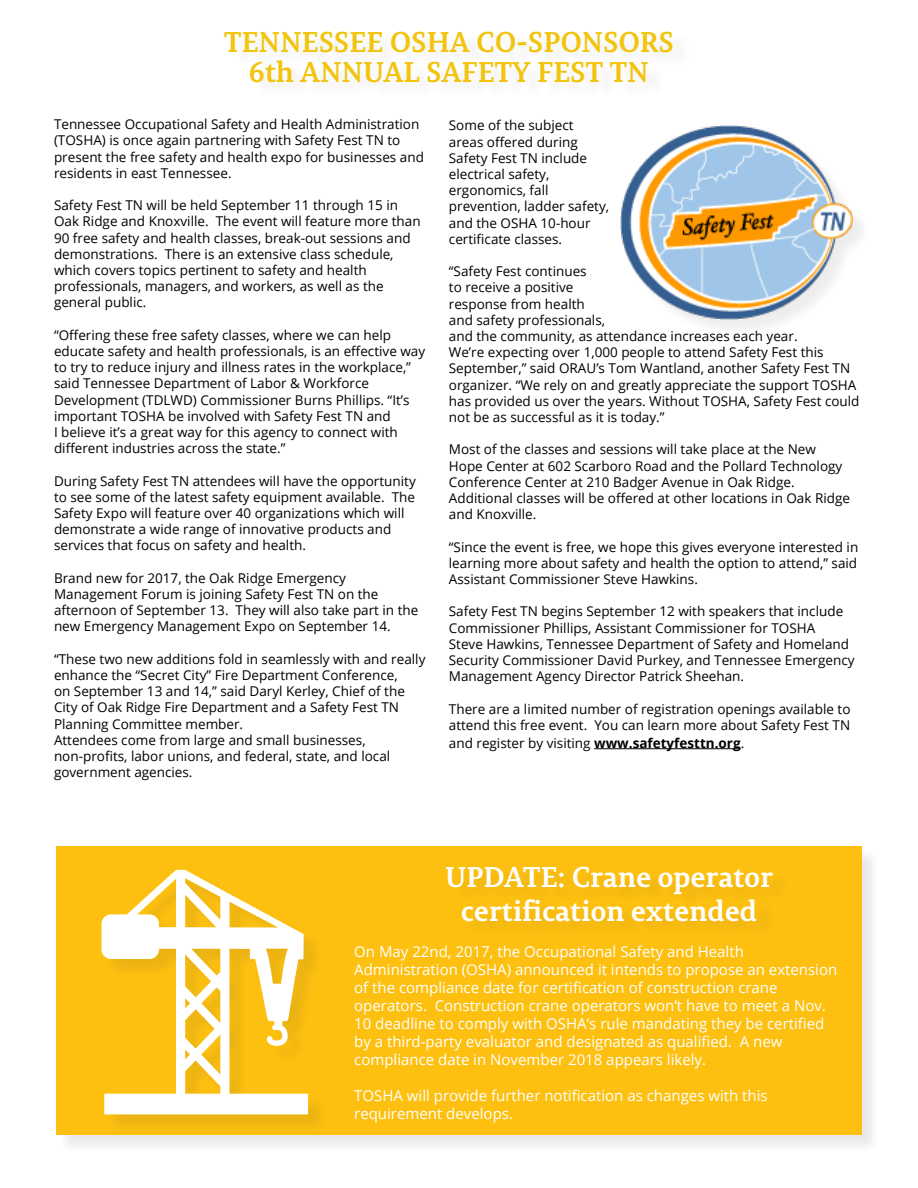
<style>
.page{position:relative;width:918px;height:1188px;background:#fff}
.page>*{position:absolute;margin:0;border:0;box-sizing:border-box;transform-origin:0 0}
.t1{font:700 28.5px/30px "Permian Slab Serif Typeface";letter-spacing:-.01em;color:#f2c40e;text-align:center}
.t2{font:700 28.5px/34.2px "Permian Slab Serif Typeface";letter-spacing:-.01em;color:#fff;text-align:center}
.t3{font:15px/18px "Open Sans";color:#fff}
.t4{font:13.5px/16.2px "Open Sans";color:#000}
.s1{font-weight:700}
</style>
<div class="page">
<div style="left:58px;top:848px;width:822px;height:305px;background:#231f20;opacity:.1"></div>
<div style="left:56px;top:846px;width:805px;height:289px;background:#fdc011"></div>
<div style="left:228px;top:31px;width:464px;height:68px;background:#fbfbfb"></div>
<hr style="left:594px;top:748px;width:147px;height:1px;background:#000">
<div style="left:623px;top:128px;width:248px;height:210px;background:#231f20;opacity:.08"></div>
<img style="left:620px;top:125px;width:232px;height:195px">
<div style="left:104px;top:872px;width:223px;height:261px;background:#231f20;opacity:.08"></div>
<svg style="left:102px;top:870px;width:206px;height:244px"></svg>
<p class="t1" style="left:224px;top:25px;width:452px">TENNESSEE OSHA CO-SPONSORS<br>6th ANNUAL SAFETY FEST TN</p>
<p class="t4" style="left:449px;top:117px;width:162px">Some of the subject areas offered during<br>Safety Fest TN include electrical safety, ergonomics, fall prevention, ladder safety, and the OSHA 10-hour certificate classes.</p>
<p class="t4" style="left:449px;top:263px;width:412px">“Safety Fest continues<br>to receive a positive<br>response from health<br>and safety professionals,<br>and the community, as attendance increases each year.<br>We’re expecting over 1,000 people to attend Safety Fest this September,” said ORAU’s Tom Wantland, another Safety Fest TN organizer. “We rely on and greatly appreciate the support TOSHA has provided us over the years. Without TOSHA, Safety Fest could not be as successful as it is today.”</p>
<p class="t4" style="left:449px;top:441px;width:403px">Most of the classes and sessions will take place at the New Hope Center at 602 Scarboro Road and the Pollard Technology Conference Center at 210 Badger Avenue in Oak Ridge.<br>Additional classes will be offered at other locations in Oak Ridge and Knoxville.</p>
<p class="t4" style="left:449px;top:538px;width:411px;text-align:justify">“Since the event is free, we hope this gives everyone interested in learning more about safety and health the option to attend,” said Assistant Commissioner Steve Hawkins.</p>
<p class="t4" style="left:449px;top:603px;width:407px">Safety Fest TN begins September 12 with speakers that include Commissioner Phillips, Assistant Commissioner for TOSHA<br>Steve Hawkins, Tennessee Department of Safety and Homeland Security Commissioner David Purkey, and Tennessee Emergency Management Agency Director Patrick Sheehan.</p>
<p class="t4" style="left:449px;top:700px;width:403px">There are a limited number of registration openings available to attend this free event. You can learn more about Safety Fest TN</p>
<p class="t4" style="left:449px;top:734px;width:297px">and register by visiting <span class="s1">www.safetyfesttn.org</span>.</p>
<p class="t4" style="left:54px;top:116px;width:372px">Tennessee Occupational Safety and Health Administration (TOSHA) is once again partnering with Safety Fest TN to present the free safety and health expo for businesses and residents in east Tennessee.</p>
<p class="t4" style="left:54px;top:197px;width:368px">Safety Fest TN will be held September 11 through 15 in Oak Ridge and Knoxville. The event will feature more than 90 free safety and health classes, break-out sessions and demonstrations. There is an extensive class schedule, which covers topics pertinent to safety and health professionals, managers, and workers, as well as the general public.</p>
<p class="t4" style="left:54px;top:326px;width:373px">“Offering these free safety classes, where we can help educate safety and health professionals, is an effective way to try to reduce injury and illness rates in the workplace,” said Tennessee Department of Labor &amp; Workforce Development (TDLWD) Commissioner Burns Phillips. “It’s important TOSHA be involved with Safety Fest TN and<br>I believe it’s a great way for this agency to connect with different industries across the state.”</p>
<p class="t4" style="left:54px;top:472px;width:363px">During Safety Fest TN attendees will have the opportunity to see some of the latest safety equipment available. The Safety Expo will feature over 40 organizations which will demonstrate a wide range of innovative products and services that focus on safety and health.</p>
<p class="t4" style="left:54px;top:569px;width:366px">Brand new for 2017, the Oak Ridge Emergency Management Forum is joining Safety Fest TN on the afternoon of September 13. They will also take part in the new Emergency Management Expo on September 14.</p>
<p class="t4" style="left:54px;top:650px;width:373px">“These two new additions fold in seamlessly with and really enhance the “Secret City” Fire Department Conference,<br>on September 13 and 14,” said Daryl Kerley, Chief of the City of Oak Ridge Fire Department and a Safety Fest TN Planning Committee member.</p>
<p class="t4" style="left:54px;top:731px;width:338px">Attendees come from large and small businesses, non-profits, labor unions, and federal, state, and local government agencies.</p>
<p class="t2" style="left:445px;top:858px;width:330px">UPDATE: Crane operator certification extended</p>
<p class="t3" style="left:354px;top:943px;width:485px">On May 22nd, 2017, the Occupational Safety and Health Administration (OSHA) announced it intends to propose an extension of the compliance date for certification of construction crane operators. Construction crane operators won’t have to meet a Nov.<br>10 deadline to comply with OSHA’s rule mandating they be certified by a third-party evaluator and designated as qualified. A new compliance date in November 2018 appears likely.</p>
<p class="t3" style="left:354px;top:1087px;width:415px">TOSHA will provide further notification as changes with this requirement develops.</p>
</div>
